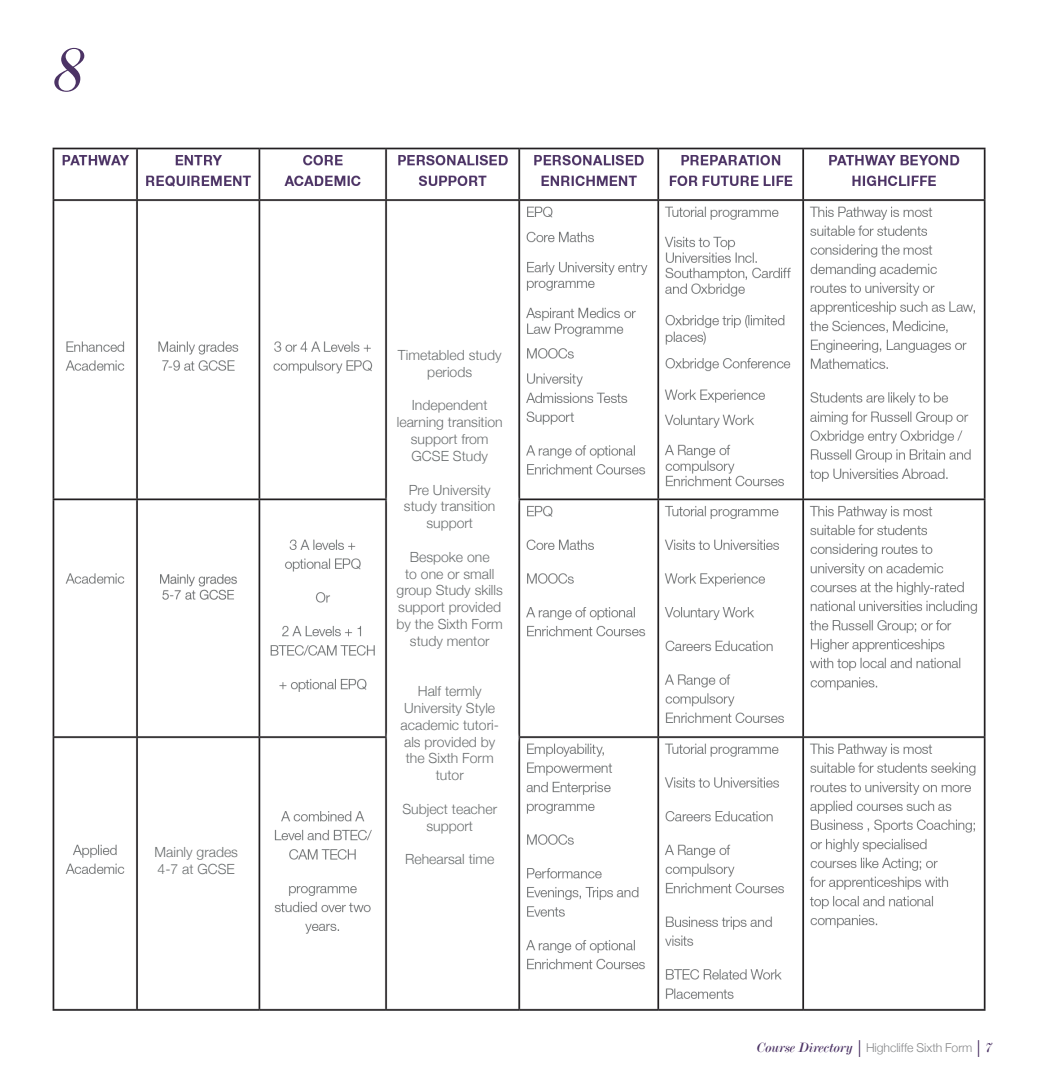
<style>
.page{position:relative;width:1042px;height:1092px;background:#fff}
.page>*{position:absolute;margin:0;border:0;box-sizing:border-box;transform-origin:0 0}
.t1{font:66.5px "Modern 20 BT Italic B";color:#4c3365}
.t2{font:300 14px/16.8px "Helvetica Neue";color:#6b6f70;text-align:center}
.t3{font:300 12.25px "Helvetica Neue";letter-spacing:-.005em;color:#88898b}
.s1{font-family:"Modern 20 BT Italic B";font-weight:400;font-size:14px;color:#4c3365}
.s2{font-family:"Modern 20 BT Italic B";font-weight:400;font-size:16.8px;color:#4c3365}
</style>
<div class="page">
<img style="left:52px;top:147px;width:934px;height:864px">
<div style="left:146px;top:833px;width:93px;height:53px;background:#fff"></div>
<h1 class="t1" style="left:53px;top:28px;width:35px">8</h1>
<p class="t2" style="left:155px;top:843px;width:85px">Mainly grades</p>
<p class="t2" style="left:158px;top:860px;width:79px">4-7 at GCSE</p>
<p class="t2" style="left:398px;top:346px;width:105px">Timetabled study periods</p>
<p class="t2" style="left:397px;top:397px;width:107px">Independent learning transition support from<br>GCSE Study</p>
<p class="t2" style="left:404px;top:481px;width:93px">Pre University study transition support</p>
<p class="t2" style="left:396px;top:548px;width:108px">Bespoke one<br>to one or small group Study skills support provided by the Sixth Form study mentor</p>
<p class="t2" style="left:418px;top:682px;width:65px">Half termly</p>
<p class="t2" style="left:400px;top:699px;width:100px">University Style academic tutori&shy;als provided by the Sixth Form tutor</p>
<p class="t2" style="left:402px;top:800px;width:96px">Subject teacher support</p>
<p class="t2" style="left:405px;top:850px;width:91px">Rehearsal time</p>
<p class="t3" style="left:757px;top:1040px;width:237px"><span class="s1">Course Directory</span> <span class="s2">|</span> Highcliffe Sixth Form <span class="s2">|</span> <span class="s1">7</span></p>
</div>
